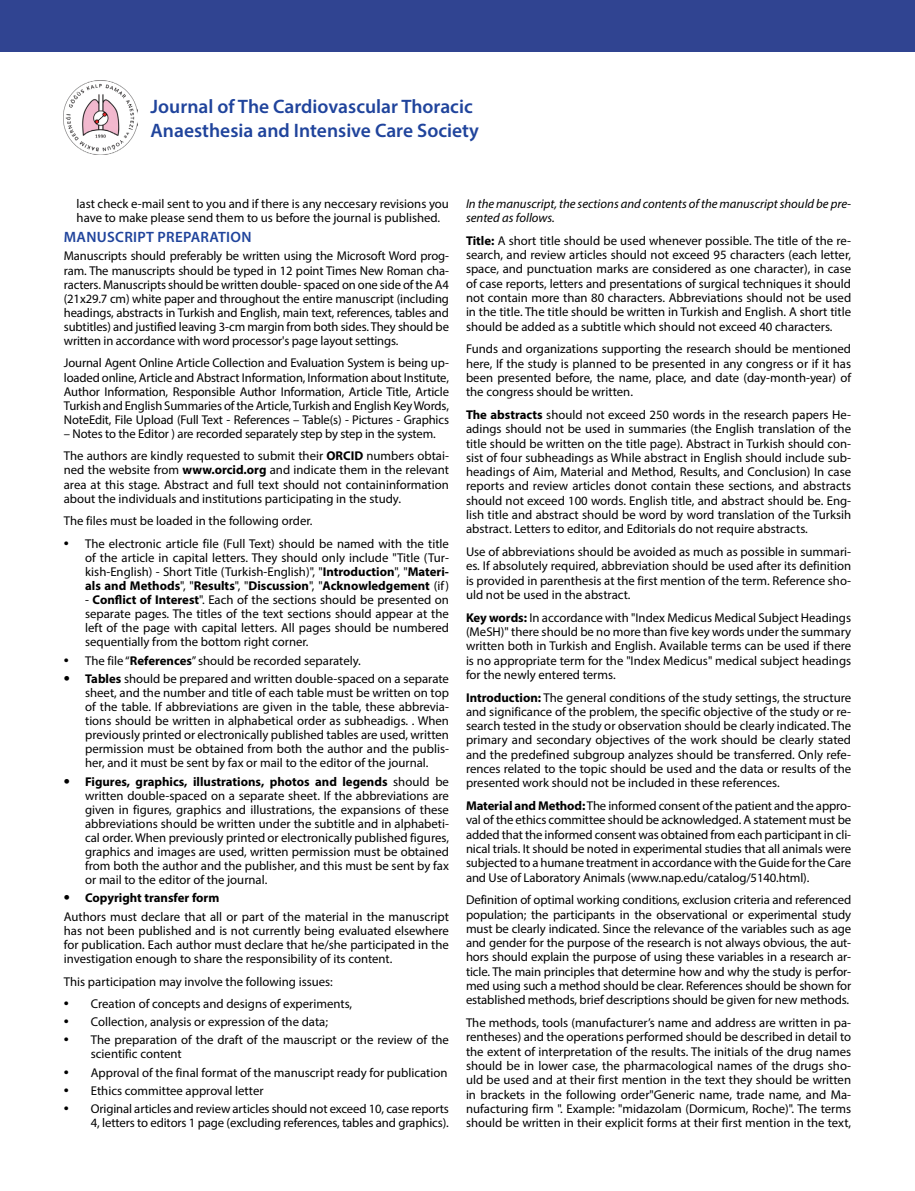
<style>
.page{position:relative;width:915px;height:1191px;background:#fff}
.page>*{position:absolute;margin:0;border:0;box-sizing:border-box;transform-origin:0 0}
.t1{font:600 19.5px/23.4px "Myriad Pro";color:#20449c}
.t2{font:600 15px "Myriad Pro";letter-spacing:.02em;color:#20449c}
.t3{font:12.75px/14.2px "Myriad Pro";color:#000;text-align:justify}
.t4{font:italic 12.75px/14.2px "Myriad Pro";color:#000}
.s1{font-weight:700}
.s2{font-size:18px}
.s3{font-weight:700;font-size:18px}
</style>
<div class="page">
<img style="left:64px;top:81px;width:74px;height:74px">
<div style="left:0;top:0;width:914px;height:52px;background:#304491"></div>
<h1 class="t1" style="left:151px;top:95px;width:330px">Journal of The Cardiovascular Thoracic<br>Anaesthesia and Intensive Care Society</h1>
<p class="t3" style="left:77px;top:196px;width:374px">last check e-mail sent to you and if there is any neccesary revisions you have to make please send them to us before the journal is published.</p>
<p class="t2" style="left:64px;top:228px;width:189px">MANUSCRIPT PREPARATION</p>
<p class="t3" style="left:64px;top:249px;width:386px">Manuscripts should preferably be written using the Microsoft Word prog&shy;ram. The manuscripts should be typed in 12 point Times New Roman cha&shy;racters. Manuscripts should be written double- spaced on one side of the A4 (21x29.7 cm) white paper and throughout the entire manuscript (including headings, abstracts in Turkish and English, main text, references, tables and subtitles) and justified leaving 3-cm margin from both sides. They should be written in accordance with word processor's page layout settings.</p>
<p class="t3" style="left:64px;top:356px;width:386px">Journal Agent Online Article Collection and Evaluation System is being up&shy;loaded online, Article and Abstract Information, Information about Institute, Author Information, Responsible Author Information, Article Title, Article Turkish and English Summaries of the Article, Turkish and English Key Words, NoteEdit, File Upload (Full Text - References – Table(s) - Pictures - Graphics</p>
<p class="t3" style="left:64px;top:422px;width:386px;line-height:22.5px">– Notes to the Editor ) are recorded separately step by step in the system.<br>The authors are kindly requested to submit their <span class="s1">ORCID</span> numbers obtai-</p>
<p class="t3" style="left:64px;top:463px;width:386px">ned the website from <span class="s1">www.orcid.org</span> and indicate them in the relevant area at this stage. Abstract and full text should not containinformation about the individuals and institutions participating in the study.</p>
<p class="t3" style="left:64px;top:513px;width:250px">The files must be loaded in the following order.</p>
<p class="t3" style="left:85px;top:536px;width:365px;text-indent:-21px"><span class="s2">•</span> The electronic article file (Full Text) should be named with the title of the article in capital letters. They should only include "Title (Tur&shy;kish-English) - Short Title (Turkish-English)", "<span class="s1">Introduction</span>", "<span class="s1">Materi&shy;als and Methods</span>", "<span class="s1">Results</span>", "<span class="s1">Discussion</span>", "<span class="s1">Acknowledgement</span> (if)</p>
<p class="t3" style="left:85px;top:592px;width:365px">- <span class="s1">Conflict of Interest</span>". Each of the sections should be presented on separate pages. The titles of the text sections should appear at the left of the page with capital letters. All pages should be numbered sequentially from the bottom right corner.</p>
<p class="t3" style="left:64px;top:653px;width:298px"><span class="s2">•</span> The file “<span class="s1">References</span>” should be recorded separately.</p>
<p class="t3" style="left:85px;top:671px;width:365px;text-indent:-21px"><span class="s3">•</span> <span class="s1">Tables</span> should be prepared and written double-spaced on a separate sheet, and the number and title of each table must be written on top of the table. If abbreviations are given in the table, these abbrevia&shy;tions should be written in alphabetical order as subheadigs. . When previously printed or electronically published tables are used, written permission must be obtained from both the author and the publis&shy;her, and it must be sent by fax or mail to the editor of the journal.</p>
<p class="t3" style="left:85px;top:774px;width:365px;text-indent:-21px"><span class="s3">•</span> <span class="s1">Figures, graphics, illustrations, photos and legends</span> should be written double-spaced on a separate sheet. If the abbreviations are given in figures, graphics and illustrations, the expansions of these abbreviations should be written under the subtitle and in alphabeti&shy;cal order. When previously printed or electronically published figures, graphics and images are used, written permission must be obtained from both the author and the publisher, and this must be sent by fax or mail to the editor of the journal.</p>
<p class="t3" style="left:64px;top:888px;width:386px;line-height:18.3px"><span class="s3">•</span> <span class="s1">Copyright transfer form<br></span>Authors must declare that all or part of the material in the manuscript</p>
<p class="t3" style="left:64px;top:923px;width:386px">has not been published and is not currently being evaluated elsewhere for publication. Each author must declare that he/she participated in the investigation enough to share the responsibility of its content.</p>
<p class="t3" style="left:64px;top:974px;width:270px">This participation may involve the following issues:</p>
<p class="t3" style="left:64px;top:996px;width:290px"><span class="s2">•</span> Creation of concepts and designs of experiments,</p>
<p class="t3" style="left:64px;top:1014px;width:266px"><span class="s2">•</span> Collection, analysis or expression of the data;</p>
<p class="t3" style="left:91px;top:1033px;width:359px;text-indent:-27px"><span class="s2">•</span> The preparation of the draft of the mauscript or the review of the scientific content</p>
<p class="t3" style="left:64px;top:1065px;width:385px"><span class="s2">•</span> Approval of the final format of the manuscript ready for publication</p>
<p class="t3" style="left:64px;top:1083px;width:201px"><span class="s2">•</span> Ethics committee approval letter</p>
<p class="t3" style="left:64px;top:1101px;width:386px;text-align:right"><span class="s2">•</span> Original articles and review articles should not exceed 10, case reports<br>4, letters to editors 1 page (excluding references, tables and graphics).</p>
<p class="t4" style="left:466px;top:196px;width:386px">In the manuscript, the sections and contents of the manuscript should be pre&shy;sented as follows.</p>
<p class="t3" style="left:466px;top:233px;width:386px"><span class="s1">Title:</span> A short title should be used whenever possible. The title of the re&shy;search, and review articles should not exceed 95 characters (each letter, space, and punctuation marks are considered as one character), in case of case reports, letters and presentations of surgical techniques it should not contain more than 80 characters. Abbreviations should not be used in the title. The title should be written in Turkish and English. A short title should be added as a subtitle which should not exceed 40 characters.</p>
<p class="t3" style="left:466px;top:342px;width:386px">Funds and organizations supporting the research should be mentioned here, If the study is planned to be presented in any congress or if it has been presented before, the name, place, and date (day-month-year) of the congress should be written.</p>
<p class="t3" style="left:466px;top:407px;width:386px"><span class="s1">The abstracts</span> should not exceed 250 words in the research papers He&shy;adings should not be used in summaries (the English translation of the title should be written on the title page). Abstract in Turkish should con&shy;sist of four subheadings as While abstract in English should include sub&shy;headings of Aim, Material and Method, Results, and Conclusion) In case reports and review articles donot contain these sections, and abstracts should not exceed 100 words. English title, and abstract should be. Eng&shy;lish title and abstract should be word by word translation of the Turksih abstract. Letters to editor, and Editorials do not require abstracts.</p>
<p class="t3" style="left:466px;top:544px;width:386px">Use of abbreviations should be avoided as much as possible in summari&shy;es. If absolutely required, abbreviation should be used after its definition is provided in parenthesis at the first mention of the term. Reference sho&shy;uld not be used in the abstract.</p>
<p class="t3" style="left:466px;top:610px;width:386px"><span class="s1">Key words:</span> In accordance with "Index Medicus Medical Subject Headings (MeSH)" there should be no more than five key words under the summary written both in Turkish and English. Available terms can be used if there is no appropriate term for the "Index Medicus" medical subject headings for the newly entered terms.</p>
<p class="t3" style="left:466px;top:690px;width:386px"><span class="s1">Introduction:</span> The general conditions of the study settings, the structure and significance of the problem, the specific objective of the study or re&shy;search tested in the study or observation should be clearly indicated. The primary and secondary objectives of the work should be clearly stated and the predefined subgroup analyzes should be transferred. Only refe&shy;rences related to the topic should be used and the data or results of the presented work should not be included in these references.</p>
<p class="t3" style="left:466px;top:798px;width:386px"><span class="s1">Material and Method:</span> The informed consent of the patient and the appro&shy;val of the ethics committee should be acknowledged. A statement must be added that the informed consent was obtained from each participant in cli&shy;nical trials. It should be noted in experimental studies that all animals were subjected to a humane treatment in accordance with the Guide for the Care and Use of Laboratory Animals (www.nap.edu/catalog/5140.html).</p>
<p class="t3" style="left:466px;top:892px;width:386px">Definition of optimal working conditions, exclusion criteria and referenced population; the participants in the observational or experimental study must be clearly indicated. Since the relevance of the variables such as age and gender for the purpose of the research is not always obvious, the aut&shy;hors should explain the purpose of using these variables in a research ar&shy;ticle. The main principles that determine how and why the study is perfor&shy;med using such a method should be clear. References should be shown for established methods, brief descriptions should be given for new methods.</p>
<p class="t3" style="left:466px;top:1015px;width:386px">The methods, tools (manufacturer’s name and address are written in pa&shy;rentheses) and the operations performed should be described in detail to the extent of interpretation of the results. The initials of the drug names should be in lower case, the pharmacological names of the drugs sho&shy;uld be used and at their first mention in the text they should be written in brackets in the following order"Generic name, trade name, and Ma&shy;nufacturing firm ". Example: "midazolam (Dormicum, Roche)". The terms should be written in their explicit forms at their first mention in the text,</p>
</div>
